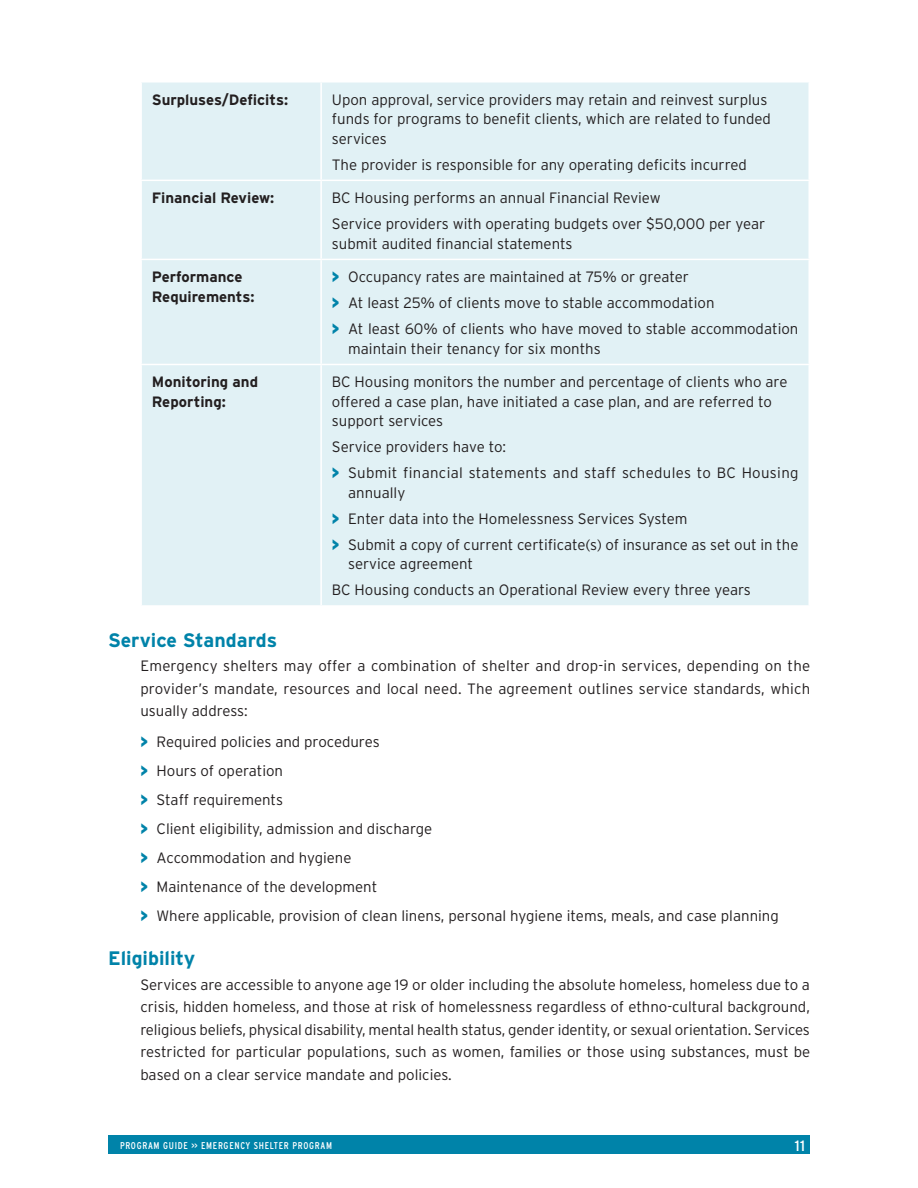
<style>
.page{position:relative;width:918px;height:1188px;background:#fff}
.page>*{position:absolute;margin:0;border:0;box-sizing:border-box;transform-origin:0 0}
.t1{font:700 19.5px "Interstate";color:#0083a9}
.t2{font:300 15px/26px "Interstate";color:#231f20}
.t3{font:700 15px/19.5px "Interstate";color:#231f20}
.t4{font:15px "Interstate";color:#fff}
.t5{font:condensed 9.9px "Interstate";letter-spacing:.07em;color:#fff}
.s1{font-weight:900;color:#0083a9}
</style>
<div class="page">
<div style="left:108px;top:1136px;width:702px;height:18px;background:#0083a9"></div>
<div style="left:142px;top:82px;width:666px;height:523px;background:#e1f1f5"></div>
<hr style="left:320px;top:82px;width:2px;height:98px;background:#fff">
<hr style="left:320px;top:181px;width:2px;height:78px;background:#fff">
<hr style="left:140px;top:259px;width:181px;height:1px;background:#fff">
<hr style="left:321px;top:259px;width:489px;height:1px;background:#fff">
<hr style="left:320px;top:260px;width:2px;height:104px;background:#fff">
<hr style="left:140px;top:364px;width:181px;height:1px;background:#fff">
<hr style="left:321px;top:364px;width:489px;height:1px;background:#fff">
<hr style="left:320px;top:365px;width:2px;height:240px;background:#fff">
<hr style="left:140px;top:180px;width:181px;height:1px;background:#fff">
<hr style="left:321px;top:180px;width:489px;height:1px;background:#fff">
<p class="t3" style="left:152px;top:89px;width:138px">Surpluses/Deficits:</p>
<p class="t2" style="left:332px;top:89px;width:440px;line-height:19.5px">Upon approval, service providers may retain and reinvest surplus funds for programs to benefit clients, which are related to funded services</p>
<p class="t2" style="left:332px;top:151px;width:416px">The provider is responsible for any operating deficits incurred</p>
<p class="t3" style="left:152px;top:188px;width:124px">Financial Review:</p>
<p class="t2" style="left:332px;top:185px;width:435px">BC Housing performs an annual Financial Review<br>Service providers with operating budgets over $50,000 per year</p>
<p class="t2" style="left:332px;top:230px;width:242px">submit audited financial statements</p>
<p class="t3" style="left:152px;top:267px;width:104px">Performance<br>Requirements:</p>
<p class="t2" style="left:332px;top:264px;width:468px"><span class="s1">&gt;</span> Occupancy rates are maintained at 75% or greater<br><span class="s1">&gt;</span> At least 25% of clients move to stable accommodation<br><span class="s1">&gt;</span> At least 60% of clients who have moved to stable accommodation</p>
<p class="t2" style="left:348px;top:335px;width:254px">maintain their tenancy for six months</p>
<p class="t3" style="left:152px;top:372px;width:108px">Monitoring and<br>Reporting:</p>
<p class="t2" style="left:332px;top:372px;width:457px;line-height:19.5px">BC Housing monitors the number and percentage of clients who are offered a case plan, have initiated a case plan, and are referred to support services</p>
<p class="t2" style="left:332px;top:434px;width:468px">Service providers have to:<br><span class="s1">&gt;</span> Submit financial statements and staff schedules to BC Housing</p>
<p class="t2" style="left:332px;top:479px;width:468px;text-indent:16px">annually<br><span class="s1">&gt;</span> Enter data into the Homelessness Services System<br><span class="s1">&gt;</span> Submit a copy of current certificate(s) of insurance as set out in the</p>
<p class="t2" style="left:332px;top:551px;width:421px;text-indent:16px">service agreement<br>BC Housing conducts an Operational Review every three years</p>
<h1 class="t1" style="left:108px;top:628px;width:171px">Service Standards</h1>
<p class="t2" style="left:140px;top:655px;width:671px;line-height:22.5px;text-align:justify">Emergency shelters may offer a combination of shelter and drop-in services, depending on the provider’s mandate, resources and local need. The agreement outlines service standards, which usually address:</p>
<p class="t2" style="left:140px;top:727px;width:640px;line-height:29px"><span class="s1">&gt;</span> Required policies and procedures<br><span class="s1">&gt;</span> Hours of operation<br><span class="s1">&gt;</span> Staff requirements<br><span class="s1">&gt;</span> Client eligibility, admission and discharge<br><span class="s1">&gt;</span> Accommodation and hygiene<br><span class="s1">&gt;</span> Maintenance of the development<br><span class="s1">&gt;</span> Where applicable, provision of clean linens, personal hygiene items, meals, and case planning</p>
<h1 class="t1" style="left:108px;top:946px;width:89px">Eligibility</h1>
<p class="t2" style="left:140px;top:973px;width:671px;line-height:22.5px;text-align:justify">Services are accessible to anyone age 19 or older including the absolute homeless, homeless due to a crisis, hidden homeless, and those at risk of homelessness regardless of ethno-cultural background, religious beliefs, physical disability, mental health status, gender identity, or sexual orientation. Services restricted for particular populations, such as women, families or those using substances, must be based on a clear service mandate and policies.</p>
<p class="t5" style="left:120px;top:1139px;width:214px">PROGRAM GUIDE &gt;&gt; EMERGENCY SHELTER PROGRAM</p>
<p class="t4" style="left:795px;top:1136px;width:12px">11</p>
</div>
